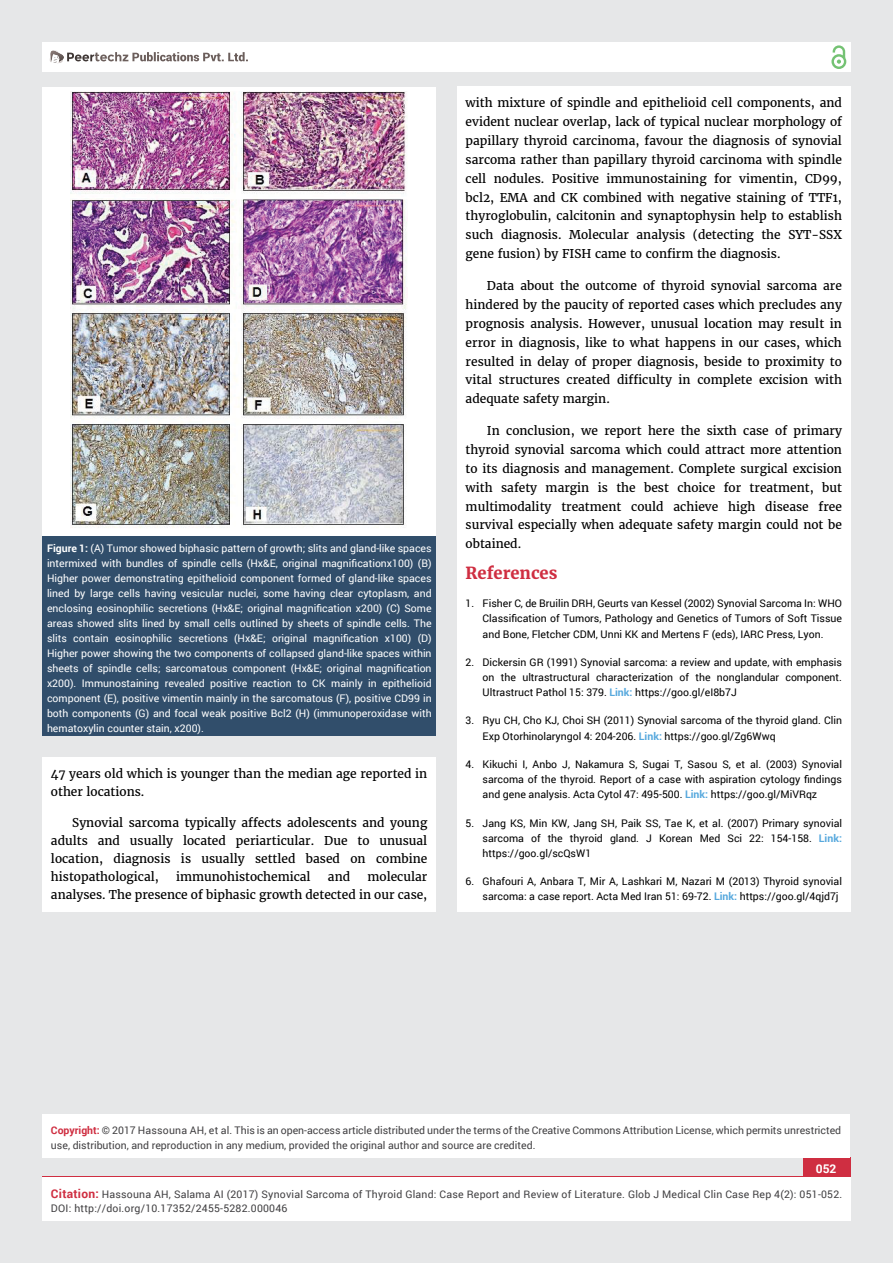
<style>
.page{position:relative;width:893px;height:1263px;background:#e6e7e8}
.page>*{position:absolute;margin:0;border:0;box-sizing:border-box;transform-origin:0 0}
.t1{font:700 16.5px "Merriweather";color:#cf2e41}
.t2{font:12px/18.9px "Merriweather";color:#000;text-align:justify}
.t3{font:700 12px "Roboto";color:#fff}
.t4{font:10.5px/15.3px "Roboto";color:#000;text-align:justify}
.t5{font:10.5px/15px "Roboto";color:#fff;text-align:justify}
.t6{font:10.5px/15px "Roboto";color:#414042}
.t7{font:10.5px/13.5px "Roboto";letter-spacing:.02em;color:#414042}
.s1{font-weight:700}
.s2{font-weight:700;color:#56a8dd}
.s3{font-weight:700;color:#cf2e41}
.s4{font-weight:700;font-size:12px;color:#cf2e41}
</style>
<div class="page">
<div style="left:42px;top:43px;width:808px;height:29px;background:#fff"></div>
<div style="left:831px;top:54px;width:15px;height:15px;border:2px solid #74c273;border-radius:50%"></div>
<svg style="left:831px;top:45px;width:15px;height:19px"></svg>
<div style="left:803px;top:1157px;width:47px;height:55px;background:#cf2e41"></div>
<svg style="left:49px;top:50px;width:199px;height:14px"></svg>
<div style="left:42px;top:1177px;width:809px;height:43px;background:#fff"></div>
<div style="left:42px;top:1115px;width:808px;height:43px;background:#fff"></div>
<div style="left:42px;top:757px;width:394px;height:155px;background:#fff"></div>
<div style="left:457px;top:87px;width:393px;height:825px;background:#fff"></div>
<div style="left:43px;top:87px;width:393px;height:450px;background:#fff"></div>
<div style="left:43px;top:537px;width:393px;height:199px;background:#314e6b"></div>
<img style="left:71px;top:91px;width:336px;height:437px">
<p class="t5" style="left:47px;top:540px;width:386px"><span class="s1">Figure 1:</span> (A) Tumor showed biphasic pattern of growth; slits and gland-like spaces intermixed with bundles of spindle cells (Hx&amp;E, original magnificationx100) (B)<br>Higher power demonstrating epithelioid component formed of gland-like spaces lined by large cells having vesicular nuclei, some having clear cytoplasm, and enclosing eosinophilic secretions (Hx&amp;E; original magnification x200) (C) Some areas showed slits lined by small cells outlined by sheets of spindle cells. The slits contain eosinophilic secretions (Hx&amp;E; original magnification x100) (D)<br>Higher power showing the two components of collapsed gland-like spaces within sheets of spindle cells; sarcomatous component (Hx&amp;E; original magnification x200). Immunostaining revealed positive reaction to CK mainly in epithelioid component (E), positive vimentin mainly in the sarcomatous (F), positive CD99 in both components (G) and focal weak positive Bcl2 (H) (immunoperoxidase with hematoxylin counter stain, x200).</p>
<p class="t2" style="left:51px;top:765px;width:378px;line-height:18px">47 years old which is younger than the median age reported in other locations.</p>
<p class="t2" style="left:51px;top:813px;width:378px;line-height:18px;text-indent:21px">Synovial sarcoma typically affects adolescents and young adults and usually located periarticular. Due to unusual location, diagnosis is usually settled based on combine histopathological,</p>
<p class="t2" style="left:51px;top:867px;width:378px;line-height:18px;text-align:right">molecular<br>analyses. The presence of biphasic growth detected in our case,</p>
<p class="t2" style="left:176px;top:867px;width:136px">immunohistochemical</p>
<p class="t2" style="left:328px;top:867px;width:24px">and</p>
<p class="t2" style="left:466px;top:93px;width:378px">with mixture of spindle and epithelioid cell components, and evident nuclear overlap, lack of typical nuclear morphology of papillary thyroid carcinoma, favour the diagnosis of synovial sarcoma rather than papillary thyroid carcinoma with spindle cell nodules. Positive immunostaining for vimentin, CD99, bcl2, EMA and CK combined with negative staining of TTF1, thyroglobulin, calcitonin and synaptophysin help to establish such diagnosis. Molecular analysis (detecting the SYT-SSX gene fusion) by FISH came to confirm the diagnosis.</p>
<p class="t2" style="left:466px;top:276px;width:378px;text-indent:21px">Data about the outcome of thyroid synovial sarcoma are hindered by the paucity of reported cases which precludes any prognosis analysis. However, unusual location may result in error in diagnosis, like to what happens in our cases, which resulted in delay of proper diagnosis, beside to proximity to vital structures created difficulty in complete excision with adequate safety margin.</p>
<p class="t2" style="left:466px;top:421px;width:378px;text-indent:21px">In conclusion, we report here the sixth case of primary thyroid synovial sarcoma which could attract more attention to its diagnosis and management. Complete surgical excision with safety margin is the best choice for treatment, but multimodality treatment could achieve high disease free survival especially when adequate safety margin could not be obtained.</p>
<h1 class="t1" style="left:466px;top:563px;width:93px">References</h1>
<p class="t4" style="left:483px;top:595px;width:361px;text-indent:-17px">1. Fisher C, de Bruilin DRH, Geurts van Kessel (2002) Synovial Sarcoma In: WHO Classification of Tumors, Pathology and Genetics of Tumors of Soft Tissue and Bone, Fletcher CDM, Unni KK and Mertens F (eds), IARC Press, Lyon.</p>
<p class="t4" style="left:483px;top:654px;width:361px;text-indent:-17px">2. Dickersin GR (1991) Synovial sarcoma: a review and update, with emphasis on the ultrastructural characterization of the nonglandular component.<br>Ultrastruct Pathol 15: 379. <span class="s2">Link:</span> https://goo.gl/eI8b7J</p>
<p class="t4" style="left:483px;top:713px;width:361px;text-indent:-17px">3. Ryu CH, Cho KJ, Choi SH (2011) Synovial sarcoma of the thyroid gland. Clin<br>Exp Otorhinolaryngol 4: 204-206. <span class="s2">Link:</span> https://goo.gl/Zg6Wwq</p>
<p class="t4" style="left:483px;top:756px;width:361px;text-indent:-17px">4. Kikuchi I, Anbo J, Nakamura S, Sugai T, Sasou S, et al. (2003) Synovial sarcoma of the thyroid. Report of a case with aspiration cytology findings and gene analysis. Acta Cytol 47: 495-500. <span class="s2">Link:</span> https://goo.gl/MiVRqz</p>
<p class="t4" style="left:483px;top:815px;width:361px;text-indent:-17px">5. Jang KS, Min KW, Jang SH, Paik SS, Tae K, et al. (2007) Primary synovial sarcoma of the thyroid gland. J Korean Med Sci 22: 154-158. <span class="s2">Link: </span>https://goo.gl/scQsW1</p>
<p class="t4" style="left:483px;top:873px;width:361px;text-indent:-17px">6. Ghafouri A, Anbara T, Mir A, Lashkari M, Nazari M (2013) Thyroid synovial sarcoma: a case report. Acta Med Iran 51: 69-72. <span class="s2">Link:</span> https://goo.gl/4qjd7j</p>
<p class="t6" style="left:51px;top:1123px;width:792px"><span class="s3">Copyright:</span> © 2017 Hassouna AH, et al. This is an open-access article distributed under the terms of the Creative Commons Attribution License, which permits unrestricted use, distribution, and reproduction in any medium, provided the original author and source are credited.</p>
<p class="t3" style="left:816px;top:1161px;width:22px">052</p>
<p class="t7" style="left:51px;top:1188px;width:793px"><span class="s4">Citation:</span> Hassouna AH, Salama AI (2017) Synovial Sarcoma of Thyroid Gland: Case Report and Review of Literature. Glob J Medical Clin Case Rep 4(2): 051-052.<br>DOI: http://doi.org/10.17352/2455-5282.000046</p>
</div>
